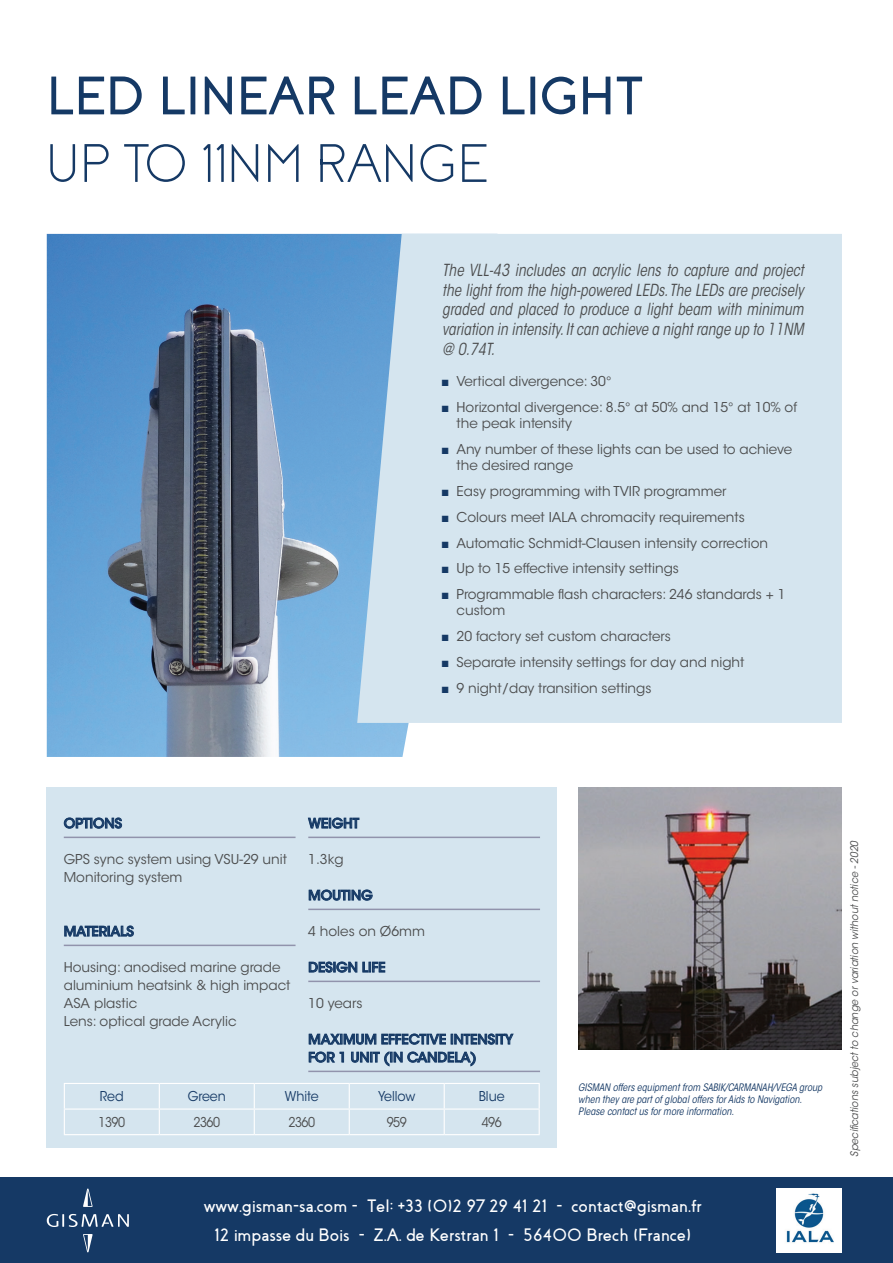
<style>
.page{position:relative;width:893px;height:1263px;background:#fff}
.page>*{position:absolute;margin:0;border:0;box-sizing:border-box;transform-origin:0 0}
.t1{font:700 54px "Coves";color:#153965}
.t2{font:300 54px "Coves";color:#153965}
.t3{font:700 18px/28.7px "Coves";color:#fff;text-align:center}
.t4{font:italic condensed 16.5px/19.8px "ITC Avant Garde Std";color:#4b4c4d;text-align:justify;scale:.94 1}
.t5{font:13.5px/18px "ITC Avant Garde Std";color:#4b4c4d}
.t6{font:500 13.5px "ITC Avant Garde Std";color:#153965}
.t7{font:13.5px "ITC Avant Garde Std";color:#153965;scale:.93 1}
.t8{font:13.5px "ITC Avant Garde Std";color:#4b4c4d;scale:.9 1}
.t9{font:italic 10.5px "ITC Avant Garde Std";letter-spacing:-.01em;color:#4b4c4d;scale:.93 1}
.t10{font:italic condensed 10.2px/12.3px "ITC Avant Garde Std";color:#153965}
.s1{font-family:"Arial Narrow";color:#153965}
</style>
<div class="page">
<div style="left:0;top:1178px;width:893px;height:85px;background:#153965"></div>
<svg style="left:83px;top:1188px;width:10px;height:19px"></svg>
<svg style="left:83px;top:1234px;width:10px;height:18px"></svg>
<svg style="left:47px;top:1214px;width:82px;height:13px"></svg>
<img style="left:777px;top:1188px;width:65px;height:64px">
<img style="left:47px;top:234px;width:362px;height:523px">
<img style="left:578px;top:787px;width:264px;height:262px">
<div style="left:47px;top:787px;width:510px;height:361px;background:#d5e5ef"></div>
<div style="left:357px;top:234px;width:485px;height:489px;background:#d5e5ef"></div>
<hr style="left:64px;top:837px;width:232px;height:1px;background:#9193ac">
<hr style="left:64px;top:945px;width:232px;height:1px;background:#9193ac">
<svg style="left:64px;top:818px;width:58px;height:10px"></svg>
<svg style="left:64px;top:926px;width:70px;height:10px"></svg>
<hr style="left:308px;top:837px;width:232px;height:1px;background:#9193ac">
<hr style="left:308px;top:909px;width:232px;height:1px;background:#9193ac">
<hr style="left:308px;top:981px;width:232px;height:1px;background:#9193ac">
<hr style="left:308px;top:1071px;width:232px;height:1px;background:#9193ac">
<svg style="left:308px;top:818px;width:51px;height:10px"></svg>
<svg style="left:309px;top:890px;width:64px;height:10px"></svg>
<svg style="left:309px;top:962px;width:48px;height:10px"></svg>
<svg style="left:363px;top:962px;width:22px;height:10px"></svg>
<svg style="left:309px;top:1034px;width:204px;height:10px"></svg>
<svg style="left:309px;top:1052px;width:35px;height:10px"></svg>
<svg style="left:351px;top:1051px;width:125px;height:15px"></svg>
<svg style="left:64px;top:1083px;width:476px;height:51px"></svg>
<hr style="left:64px;top:1134px;width:95px;height:1px;background:#fff">
<hr style="left:159px;top:1134px;width:95px;height:1px;background:#fff">
<hr style="left:254px;top:1134px;width:95px;height:1px;background:#fff">
<hr style="left:349px;top:1134px;width:95px;height:1px;background:#fff">
<hr style="left:444px;top:1134px;width:96px;height:1px;background:#fff">
<h1 class="t1" style="left:47px;top:65px;width:598px">LED LINEAR LEAD LIGHT</h1>
<h1 class="t2" style="left:47px;top:132px;width:442px">UP TO 11NM RANGE</h1>
<p class="t4" style="left:442px;top:260px;width:386px">The VLL-43 includes an acrylic lens to capture and project the light from the high-powered LEDs. The LEDs are precisely graded and placed to produce a light beam with minimum variation in intensity. It can achieve a night range up to 11NM @ 0.74T.</p>
<p class="t5" style="left:442px;top:373px;width:171px"><span class="s1">■</span> Vertical divergence: 30°</p>
<p class="t5" style="left:457px;top:399px;width:342px;line-height:16.2px;text-indent:-14px"><span class="s1">■</span> Horizontal divergence: 8.5° at 50% and 15° at 10% of the peak intensity</p>
<p class="t5" style="left:457px;top:441px;width:337px;line-height:16.2px;text-indent:-14px"><span class="s1">■</span> Any number of these lights can be used to achieve the desired range</p>
<p class="t5" style="left:442px;top:482px;width:286px"><span class="s1">■</span> Easy programming with TVIR programmer</p>
<p class="t5" style="left:442px;top:508px;width:304px"><span class="s1">■</span> Colours meet IALA chromacity requirements</p>
<p class="t5" style="left:442px;top:534px;width:327px"><span class="s1">■</span> Automatic Schmidt-Clausen intensity correction</p>
<p class="t5" style="left:442px;top:560px;width:238px"><span class="s1">■</span> Up to 15 effective intensity settings</p>
<p class="t5" style="left:457px;top:586px;width:330px;line-height:16.2px;text-indent:-14px"><span class="s1">■</span> Programmable flash characters: 246 standards + 1 custom</p>
<p class="t5" style="left:442px;top:627px;width:230px"><span class="s1">■</span> 20 factory set custom characters</p>
<p class="t5" style="left:442px;top:653px;width:304px"><span class="s1">■</span> Separate intensity settings for day and night</p>
<p class="t5" style="left:442px;top:679px;width:211px"><span class="s1">■</span> 9 night/day transition settings</p>
<p class="t6" style="left:64px;top:815px;width:60px">OPTIONS</p>
<p class="t5" style="left:64px;top:850px;width:225px">GPS sync system using VSU-29 unit<br>Monitoring system</p>
<p class="t6" style="left:64px;top:923px;width:72px">MATERIALS</p>
<p class="t5" style="left:64px;top:958px;width:228px">Housing: anodised marine grade aluminium heatsink &amp; high impact<br>ASA plastic<br>Lens: optical grade Acrylic</p>
<p class="t6" style="left:308px;top:815px;width:52px">WEIGHT</p>
<p class="t5" style="left:308px;top:850px;width:37px">1.3kg</p>
<p class="t6" style="left:308px;top:887px;width:42px">MOUTING</p>
<p class="t5" style="left:308px;top:922px;width:118px">4 holes on Ø6mm</p>
<p class="t6" style="left:308px;top:959px;width:19px">DESIGN</p>
<p class="t6" style="left:362px;top:959px;width:23px">LIFE</p>
<p class="t5" style="left:308px;top:994px;width:56px">10 years</p>
<p class="t6" style="left:308px;top:1031px;width:150px">MAXIM UM EFFECTIVE INTENSIT</p>
<p class="t6" style="left:505px;top:1031px;width:10px">Y</p>
<p class="t6" style="left:308px;top:1049px;width:119px">FOR 1 UNIT (IN CANDELA</p>
<p class="t6" style="left:470px;top:1049px;width:8px">)</p>
<p class="t7" style="left:100px;top:1088px;width:27px">Red</p>
<p class="t7" style="left:188px;top:1088px;width:43px">Green</p>
<p class="t7" style="left:285px;top:1088px;width:38px">White</p>
<p class="t7" style="left:378px;top:1088px;width:42px">Yellow</p>
<p class="t7" style="left:479px;top:1088px;width:29px">Blue</p>
<p class="t8" style="left:99px;top:1114px;width:31px">1390</p>
<p class="t8" style="left:194px;top:1114px;width:31px">2360</p>
<p class="t8" style="left:288px;top:1114px;width:31px">2360</p>
<p class="t8" style="left:387px;top:1114px;width:24px">959</p>
<p class="t8" style="left:482px;top:1114px;width:24px">496</p>
<p class="t10" style="left:578px;top:1081px;width:245px">GISMAN offers equipment from SABIK/CARMANAH/VEGA group when they are part of global offers for Aids to Navigation.<br>Please contact us for more information.</p>
<h2 class="t3" style="left:204px;top:1192px;width:499px">www.gisman-sa.com - Tel: +33 (0)2 97 29 41 21 - contact@gisman.fr<br>12 impasse du Bois - Z.A. de Kerstran 1 - 56400 Brech (France)</h2>
<p class="t9" style="left:848px;top:1157px;width:342px;rotate:-90deg">Specifications subject to change or variation without notice - 2020</p>
</div>
